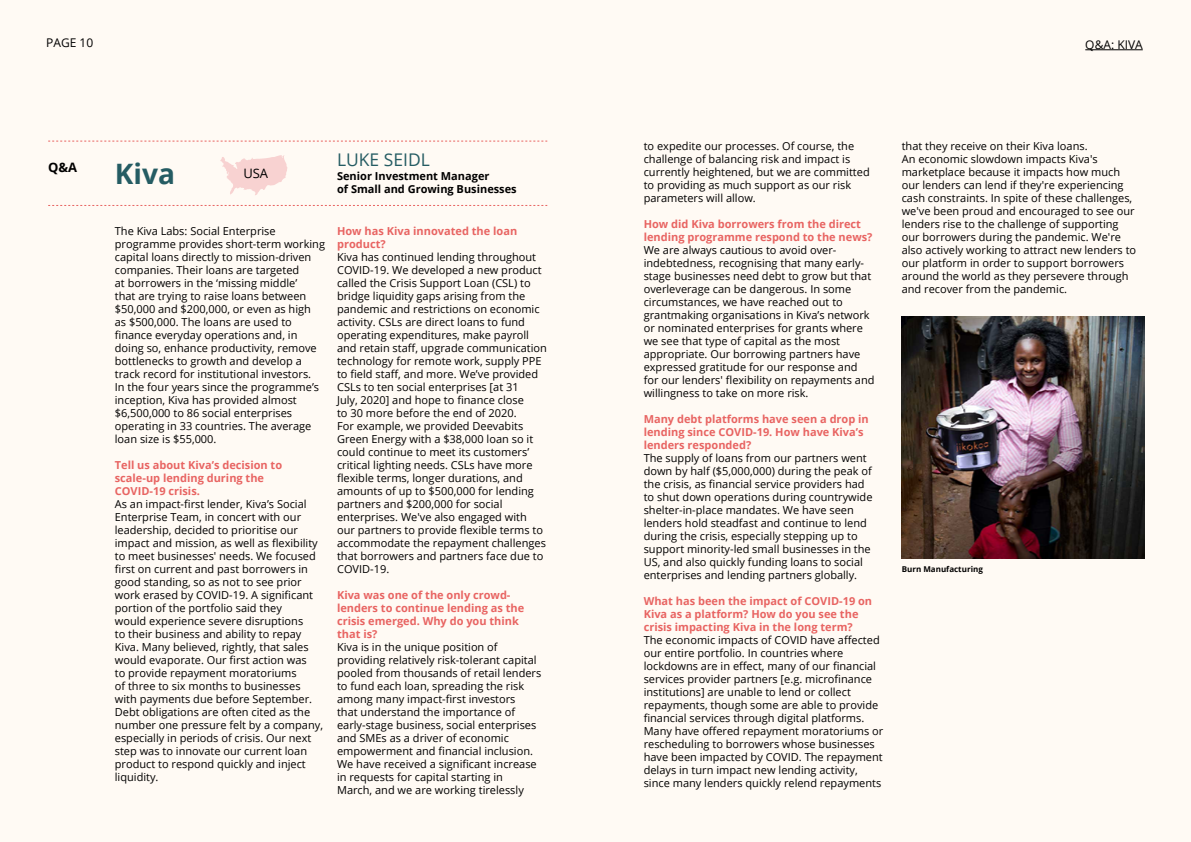
<style>
.page{position:relative;width:1191px;height:842px;background:#fffaf4}
.page>*{position:absolute;margin:0;border:0;box-sizing:border-box;transform-origin:0 0}
.t1{font:700 28.1px "Open Sans";color:#255c63}
.t2{font:17.5px "Open Sans";color:#255c63}
.t3{font:700 13px "Open Sans";color:#000}
.t4{font:13px "Open Sans";color:#000}
.t5{font:12px "Open Sans";color:#000}
.t6{font:11px/13px "Open Sans";color:#000}
.t7{font:700 11px/13px "Open Sans";color:#e86462}
.t8{font:700 11px/13.2px "Open Sans";color:#000}
.t9{font:700 8px "Open Sans";color:#000}
</style>
<div class="page">
<svg style="left:48px;top:141px;width:499px;height:1px"></svg>
<svg style="left:48px;top:205px;width:499px;height:1px"></svg>
<img style="left:901px;top:316px;width:243px;height:243px">
<svg style="left:220px;top:155px;width:67px;height:40px"></svg>
<hr style="left:1085px;top:49px;width:57px;height:1px;background:#000">
<p class="t5" style="left:46px;top:35px;width:49px">PAGE 10</p>
<p class="t3" style="left:48px;top:158px;width:31px">Q&amp;A</p>
<h1 class="t1" style="left:115px;top:154px;width:62px">Kiva</h1>
<p class="t4" style="left:243px;top:165px;width:26px">USA</p>
<h2 class="t2" style="left:337px;top:148px;width:94px">LUKE SEIDL</h2>
<p class="t8" style="left:337px;top:169px;width:181px">Senior Investment Manager<br>of Small and Growing Businesses</p>
<p class="t6" style="left:115px;top:224px;width:212px">The Kiva Labs: Social Enterprise programme provides short-term working capital loans directly to mission-driven companies. Their loans are targeted<br>at borrowers in the ‘missing middle’<br>that are trying to raise loans between $50,000 and $200,000, or even as high as $500,000. The loans are used to finance everyday operations and, in doing so, enhance productivity, remove bottlenecks to growth and develop a track record for institutional investors.<br>In the four years since the programme’s inception, Kiva has provided almost $6,500,000 to 86 social enterprises operating in 33 countries. The average loan size is $55,000.</p>
<p class="t7" style="left:115px;top:458px;width:169px">Tell us about Kiva’s decision to scale-up lending during the<br>COVID-19 crisis.</p>
<p class="t6" style="left:115px;top:497px;width:210px">As an impact-first lender, Kiva’s Social Enterprise Team, in concert with our leadership, decided to prioritise our impact and mission, as well as flexibility to meet businesses' needs. We focused first on current and past borrowers in good standing, so as not to see prior work erased by COVID-19. A significant portion of the portfolio said they<br>would experience severe disruptions<br>to their business and ability to repay Kiva. Many believed, rightly, that sales would evaporate. Our first action was<br>to provide repayment moratoriums<br>of three to six months to businesses with payments due before September.<br>Debt obligations are often cited as the number one pressure felt by a company, especially in periods of crisis. Our next step was to innovate our current loan product to respond quickly and inject liquidity.</p>
<p class="t7" style="left:337px;top:225px;width:182px">How has Kiva innovated the loan product?</p>
<p class="t6" style="left:337px;top:251px;width:211px">Kiva has continued lending throughout COVID-19. We developed a new product called the Crisis Support Loan (CSL) to bridge liquidity gaps arising from the pandemic and restrictions on economic activity. CSLs are direct loans to fund operating expenditures, make payroll and retain staff, upgrade communication technology for remote work, supply PPE to field staff, and more. We’ve provided CSLs to ten social enterprises [at 31<br>July, 2020] and hope to finance close<br>to 30 more before the end of 2020.<br>For example, we provided Deevabits Green Energy with a $38,000 loan so it could continue to meet its customers’ critical lighting needs. CSLs have more flexible terms, longer durations, and amounts of up to $500,000 for lending partners and $200,000 for social enterprises. We've also engaged with our partners to provide flexible terms to accommodate the repayment challenges that borrowers and partners face due to COVID-19.</p>
<p class="t7" style="left:337px;top:589px;width:189px">Kiva was one of the only crowd&shy;lenders to continue lending as the crisis emerged. Why do you think that is?</p>
<p class="t6" style="left:337px;top:641px;width:206px">Kiva is in the unique position of providing relatively risk-tolerant capital pooled from thousands of retail lenders to fund each loan, spreading the risk among many impact-first investors<br>that understand the importance of early-stage business, social enterprises and SMEs as a driver of economic empowerment and financial inclusion.<br>We have received a significant increase in requests for capital starting in<br>March, and we are working tirelessly</p>
<p class="t5" style="left:1085px;top:36px;width:59px">Q&amp;A: KIVA</p>
<p class="t6" style="left:643px;top:139px;width:227px">to expedite our processes. Of course, the challenge of balancing risk and impact is currently heightened, but we are committed to providing as much support as our risk parameters will allow.</p>
<p class="t7" style="left:643px;top:217px;width:230px">How did Kiva borrowers from the direct lending programme respond to the news?</p>
<p class="t6" style="left:643px;top:243px;width:232px">We are always cautious to avoid over&shy;indebtedness, recognising that many early&shy;stage businesses need debt to grow but that overleverage can be dangerous. In some circumstances, we have reached out to grantmaking organisations in Kiva’s network or nominated enterprises for grants where we see that type of capital as the most appropriate. Our borrowing partners have expressed gratitude for our response and for our lenders' flexibility on repayments and willingness to take on more risk.</p>
<p class="t7" style="left:643px;top:412px;width:227px">Many debt platforms have seen a drop in lending since COVID-19. How have Kiva’s lenders responded?</p>
<p class="t6" style="left:643px;top:451px;width:230px">The supply of loans from our partners went down by half ($5,000,000) during the peak of the crisis, as financial service providers had to shut down operations during countrywide shelter-in-place mandates. We have seen lenders hold steadfast and continue to lend during the crisis, especially stepping up to support minority-led small businesses in the US, and also quickly funding loans to social enterprises and lending partners globally.</p>
<p class="t7" style="left:643px;top:594px;width:230px">What has been the impact of COVID-19 on<br>Kiva as a platform? How do you see the crisis impacting Kiva in the long term?</p>
<p class="t6" style="left:643px;top:633px;width:241px">The economic impacts of COVID have affected our entire portfolio. In countries where lockdowns are in effect, many of our financial services provider partners [e.g. microfinance institutions] are unable to lend or collect repayments, though some are able to provide financial services through digital platforms.<br>Many have offered repayment moratoriums or rescheduling to borrowers whose businesses have been impacted by COVID. The repayment delays in turn impact new lending activity, since many lenders quickly relend repayments</p>
<p class="t6" style="left:901px;top:139px;width:236px">that they receive on their Kiva loans.<br>An economic slowdown impacts Kiva's marketplace because it impacts how much our lenders can lend if they're experiencing cash constraints. In spite of these challenges, we've been proud and encouraged to see our lenders rise to the challenge of supporting our borrowers during the pandemic. We're also actively working to attract new lenders to our platform in order to support borrowers around the world as they persevere through and recover from the pandemic.</p>
<p class="t9" style="left:901px;top:563px;width:83px">Burn Manufacturing</p>
</div>
